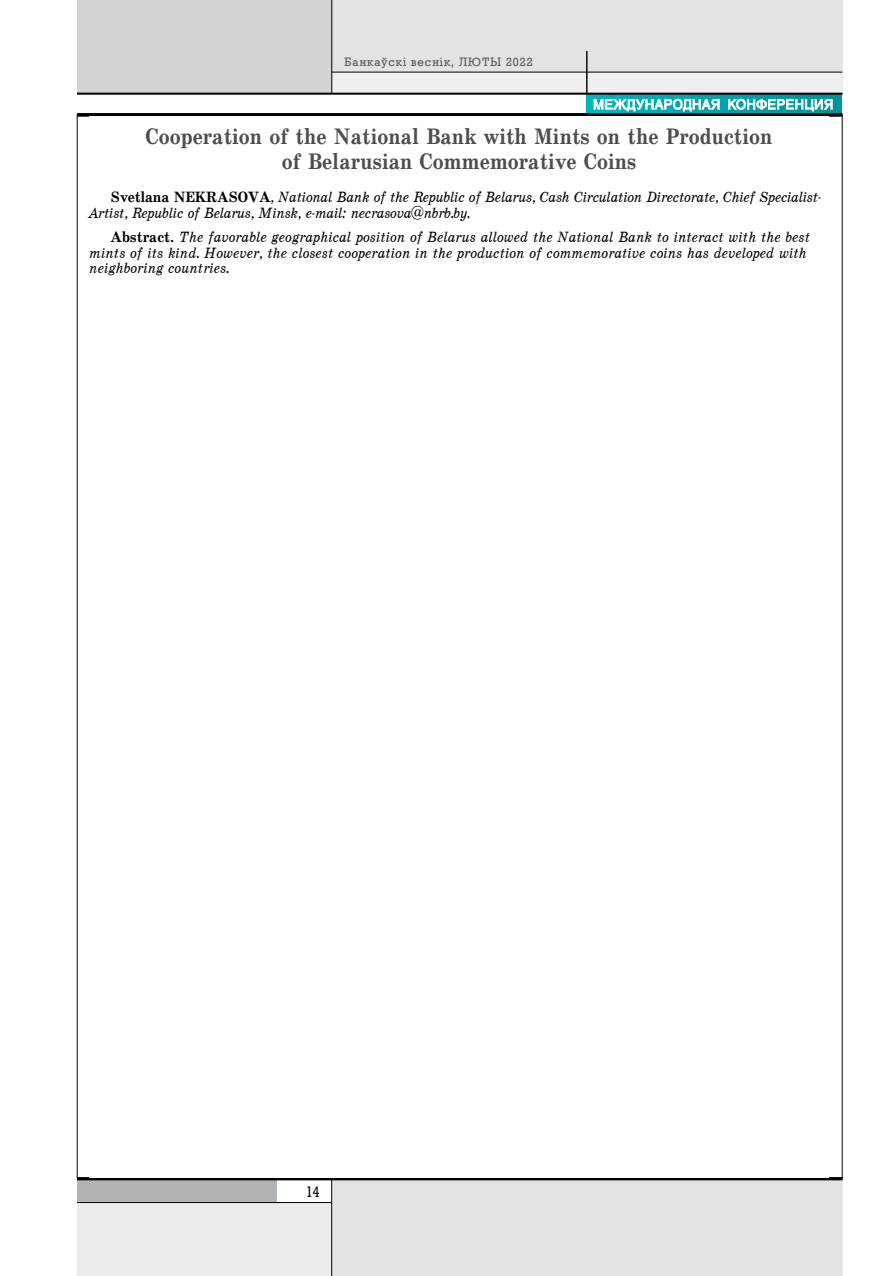
<style>
.page{position:relative;width:893px;height:1276px;background:#fff}
.page>*{position:absolute;margin:0;border:0;box-sizing:border-box;transform-origin:0 0}
.t1{font:22.5px/25.5px "School Book C Bold";color:#4d4d4f;text-align:center;scale:.9 1}
.t2{font:15px/15.8px "School Book C Italic";color:#000;scale:.9 1}
.t3{font:15px/15.8px "School Book C Italic";letter-spacing:-.02em;color:#000;scale:.9 1}
.t4{font:15px "Rodeo";color:#000;scale:.9 1}
.t5{font:13.5px "AG Helvetica";letter-spacing:.04em;color:#fff;scale:.95 1}
.t6{font:12px "Rodeo";letter-spacing:.08em;color:#58595b}
.s1{font-family:"School Book C Bold"}
</style>
<div class="page">
<div style="left:587px;top:94px;width:255px;height:21px;background:linear-gradient(to right,#01b5bc,#009298)"></div>
<svg style="left:594px;top:97px;width:126px;height:15px;background:#63cbcf"></svg>
<svg style="left:728px;top:99px;width:105px;height:13px"></svg>
<div style="left:77px;top:0;width:255px;height:94px;background:#d1d3d4"></div>
<div style="left:332px;top:0;width:510px;height:72px;background:#e2e3e4"></div>
<div style="left:332px;top:72px;width:510px;height:22px;background:#efeff0"></div>
<hr style="left:331px;top:0;width:1px;height:94px;background:#000">
<hr style="left:332px;top:72px;width:510px;height:1px;background:#000">
<div style="left:77px;top:1202px;width:255px;height:74px;background:#ebebec"></div>
<div style="left:77px;top:1180px;width:200px;height:22px;background:#b1b4b6"></div>
<div style="left:332px;top:1180px;width:510px;height:96px;background:#e2e3e4"></div>
<hr style="left:77px;top:1202px;width:255px;height:1px;background:#000">
<hr style="left:77px;top:1177px;width:765px;height:3px;background:#000">
<hr style="left:331px;top:1178px;width:1px;height:98px;background:#000">
<hr style="left:587px;top:51px;width:1px;height:43px;background:#000">
<hr style="left:77px;top:93px;width:765px;height:1px;background:#000">
<hr style="left:77px;top:113px;width:765px;height:3px;background:#000">
<p class="t6" style="left:344px;top:55px;width:190px">Банкаўскі веснік, ЛЮТЫ 2022</p>
<p class="t5" style="left:593px;top:97px;width:254px">МЕЖДУНАРОДНАЯ КОНФЕРЕНЦИЯ</p>
<h1 class="t1" style="left:146px;top:124px;width:698px">Cooperation of the National Bank with Mints on the Production of Belarusian Commemorative Coins</h1>
<p class="t3" style="left:89px;top:189px;width:815px;text-indent:21px"><span class="s1">Svetlana NEKRASOVA</span>, National Bank of the Republic of Belarus, Cash Circulation Directorate, Chief Specialist-<br>Artist, Republic of Belarus, Minsk, e-mail: necrasova@nbrb.by.</p>
<p class="t2" style="left:89px;top:229px;width:802px;text-indent:21px"><span class="s1">Abstract.</span> The favorable geographical position of Belarus allowed the National Bank to interact with the best mints of its kind. However, the closest cooperation in the production of commemorative coins has developed with neighboring countries.</p>
<p class="t4" style="left:306px;top:1183px;width:16px">14</p>
</div>
